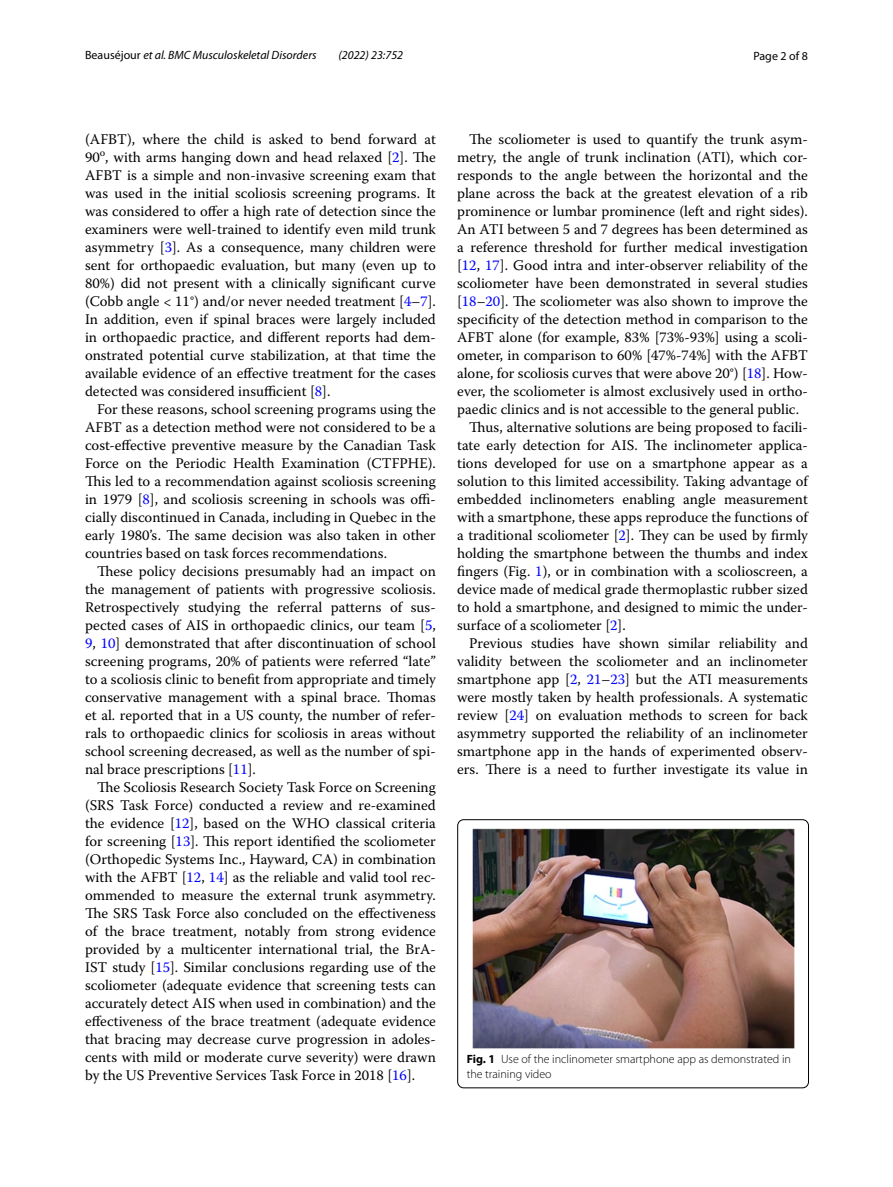
<style>
.page{position:relative;width:893px;height:1187px;background:#fff}
.page>*{position:absolute;margin:0;border:0;box-sizing:border-box;transform-origin:0 0}
.t1{font:14.7px/18px "Warnock Pro";color:#000;text-align:justify}
.t2{font:300 12px/15px "Myriad Pro";color:#000}
.t3{font:italic 12px "Myriad Pro";color:#000}
.t4{font:12px "Myriad Pro";color:#000}
.s1{font-style:normal}
.s2{color:#00f}
.s3{font-weight:700}
</style>
<div class="page">
<img style="left:472px;top:828px;width:322px;height:220px">
<div style="left:457px;top:819px;width:352px;height:268px;border:1px solid #000;border-radius:6px"></div>
<p class="t3" style="left:85px;top:48px;width:233px"><span class="s1">Beauséjour</span> et al. BMC Musculoskeletal Disorders</p>
<p class="t3" style="left:339px;top:48px;width:66px">(2022) 23:752</p>
<p class="t4" style="left:753px;top:48px;width:56px">Page 2 of 8</p>
<p class="t1" style="left:85px;top:130px;width:352px">(AFBT), where the child is asked to bend forward at 90<sup>o</sup>, with arms hanging down and head relaxed [<span class="s2">2</span>]. The AFBT is a simple and non-invasive screening exam that was used in the initial scoliosis screening programs. It was considered to offer a high rate of detection since the examiners were well-trained to identify even mild trunk asymmetry [<span class="s2">3</span>]. As a consequence, many children were sent for orthopaedic evaluation, but many (even up to 80%) did not present with a clinically significant curve (Cobb angle &lt; 11°) and/or never needed treatment [<span class="s2">4</span>–<span class="s2">7</span>].<br>In addition, even if spinal braces were largely included in orthopaedic practice, and different reports had dem&shy;onstrated potential curve stabilization, at that time the available evidence of an effective treatment for the cases detected was considered insufficient [<span class="s2">8</span>].</p>
<p class="t1" style="left:85px;top:400px;width:352px;text-indent:12px">For these reasons, school screening programs using the AFBT as a detection method were not considered to be a cost-effective preventive measure by the Canadian Task Force on the Periodic Health Examination (CTFPHE).<br>This led to a recommendation against scoliosis screening in 1979 [<span class="s2">8</span>], and scoliosis screening in schools was offi&shy;cially discontinued in Canada, including in Quebec in the early 1980’s. The same decision was also taken in other countries based on task forces recommendations.</p>
<p class="t1" style="left:85px;top:562px;width:352px;text-indent:12px">These policy decisions presumably had an impact on the management of patients with progressive scoliosis.<br>Retrospectively studying the referral patterns of sus&shy;pected cases of AIS in orthopaedic clinics, our team [<span class="s2">5</span>, <span class="s2">9</span>, <span class="s2">10</span>] demonstrated that after discontinuation of school screening programs, 20% of patients were referred “late” to a scoliosis clinic to benefit from appropriate and timely conservative management with a spinal brace. Thomas et al. reported that in a US county, the number of refer&shy;rals to orthopaedic clinics for scoliosis in areas without school screening decreased, as well as the number of spi&shy;nal brace prescriptions [<span class="s2">11</span>].</p>
<p class="t1" style="left:85px;top:778px;width:352px;text-indent:12px">The Scoliosis Research Society Task Force on Screening (SRS Task Force) conducted a review and re-examined the evidence [<span class="s2">12</span>], based on the WHO classical criteria for screening [<span class="s2">13</span>]. This report identified the scoliometer (Orthopedic Systems Inc., Hayward, CA) in combination with the AFBT [<span class="s2">12</span>, <span class="s2">14</span>] as the reliable and valid tool rec&shy;ommended to measure the external trunk asymmetry.<br>The SRS Task Force also concluded on the effectiveness of the brace treatment, notably from strong evidence provided by a multicenter international trial, the BrA-IST study [<span class="s2">15</span>]. Similar conclusions regarding use of the scoliometer (adequate evidence that screening tests can accurately detect AIS when used in combination) and the effectiveness of the brace treatment (adequate evidence that bracing may decrease curve progression in adoles&shy;cents with mild or moderate curve severity) were drawn by the US Preventive Services Task Force in 2018 [<span class="s2">16</span>].</p>
<p class="t1" style="left:469px;top:130px;width:340px">The scoliometer is used to quantify the trunk asym-</p>
<p class="t1" style="left:457px;top:148px;width:352px">metry, the angle of trunk inclination (ATI), which cor-</p>
<p class="t1" style="left:457px;top:166px;width:352px">responds to the angle between the horizontal and the</p>
<p class="t1" style="left:457px;top:184px;width:352px">plane across the back at the greatest elevation of a rib</p>
<p class="t1" style="left:457px;top:202px;width:352px">prominence or lumbar prominence (left and right sides).</p>
<p class="t1" style="left:457px;top:220px;width:352px">An ATI between 5 and 7 degrees has been determined as</p>
<p class="t1" style="left:457px;top:238px;width:352px">a reference threshold for further medical investigation</p>
<p class="t1" style="left:457px;top:256px;width:352px">[<span class="s2">12</span>, <span class="s2">17</span>]. Good intra and inter-observer reliability of the</p>
<p class="t1" style="left:457px;top:274px;width:352px">scoliometer have been demonstrated in several studies</p>
<p class="t1" style="left:457px;top:292px;width:352px">[<span class="s2">18</span>–<span class="s2">20</span>]. The scoliometer was also shown to improve the</p>
<p class="t1" style="left:457px;top:310px;width:352px">specificity of the detection method in comparison to the</p>
<p class="t1" style="left:457px;top:328px;width:352px">AFBT alone (for example, 83% [73%-93%] using a scoli-</p>
<p class="t1" style="left:457px;top:346px;width:352px">ometer, in comparison to 60% [47%-74%] with the AFBT</p>
<p class="t1" style="left:457px;top:364px;width:352px">alone, for scoliosis curves that were above 20°) [<span class="s2">18</span>]. How-</p>
<p class="t1" style="left:457px;top:382px;width:352px">ever, the scoliometer is almost exclusively used in ortho-</p>
<p class="t1" style="left:457px;top:400px;width:344px">paedic clinics and is not accessible to the general public.</p>
<p class="t1" style="left:469px;top:418px;width:340px">Thus, alternative solutions are being proposed to facili-</p>
<p class="t1" style="left:457px;top:436px;width:352px">tate early detection for AIS. The inclinometer applica-</p>
<p class="t1" style="left:457px;top:454px;width:352px">tions developed for use on a smartphone appear as a</p>
<p class="t1" style="left:457px;top:472px;width:352px">solution to this limited accessibility. Taking advantage of</p>
<p class="t1" style="left:457px;top:490px;width:352px">embedded inclinometers enabling angle measurement</p>
<p class="t1" style="left:457px;top:508px;width:352px">with a smartphone, these apps reproduce the functions of</p>
<p class="t1" style="left:457px;top:526px;width:352px">a traditional scoliometer [<span class="s2">2</span>]. They can be used by firmly</p>
<p class="t1" style="left:457px;top:544px;width:352px">holding the smartphone between the thumbs and index</p>
<p class="t1" style="left:457px;top:562px;width:352px">fingers (Fig. <span class="s2">1</span>), or in combination with a scolioscreen, a</p>
<p class="t1" style="left:457px;top:580px;width:352px">device made of medical grade thermoplastic rubber sized</p>
<p class="t1" style="left:457px;top:598px;width:352px">to hold a smartphone, and designed to mimic the under-</p>
<p class="t1" style="left:457px;top:616px;width:170px">surface of a scoliometer [<span class="s2">2</span>].</p>
<p class="t1" style="left:469px;top:634px;width:340px">Previous studies have shown similar reliability and</p>
<p class="t1" style="left:457px;top:652px;width:352px">validity between the scoliometer and an inclinometer</p>
<p class="t1" style="left:457px;top:670px;width:352px">smartphone app [<span class="s2">2</span>, <span class="s2">21</span>–<span class="s2">23</span>] but the ATI measurements</p>
<p class="t1" style="left:457px;top:688px;width:352px">were mostly taken by health professionals. A systematic</p>
<p class="t1" style="left:457px;top:706px;width:352px">review [<span class="s2">24</span>] on evaluation methods to screen for back</p>
<p class="t1" style="left:457px;top:724px;width:352px">asymmetry supported the reliability of an inclinometer</p>
<p class="t1" style="left:457px;top:742px;width:352px">smartphone app in the hands of experimented observ-</p>
<p class="t1" style="left:457px;top:760px;width:352px">ers. There is a need to further investigate its value in</p>
<p class="t2" style="left:467px;top:1051px;width:326px"><span class="s3">Fig. 1</span> Use of the inclinometer smartphone app as demonstrated in the training video</p>
</div>
